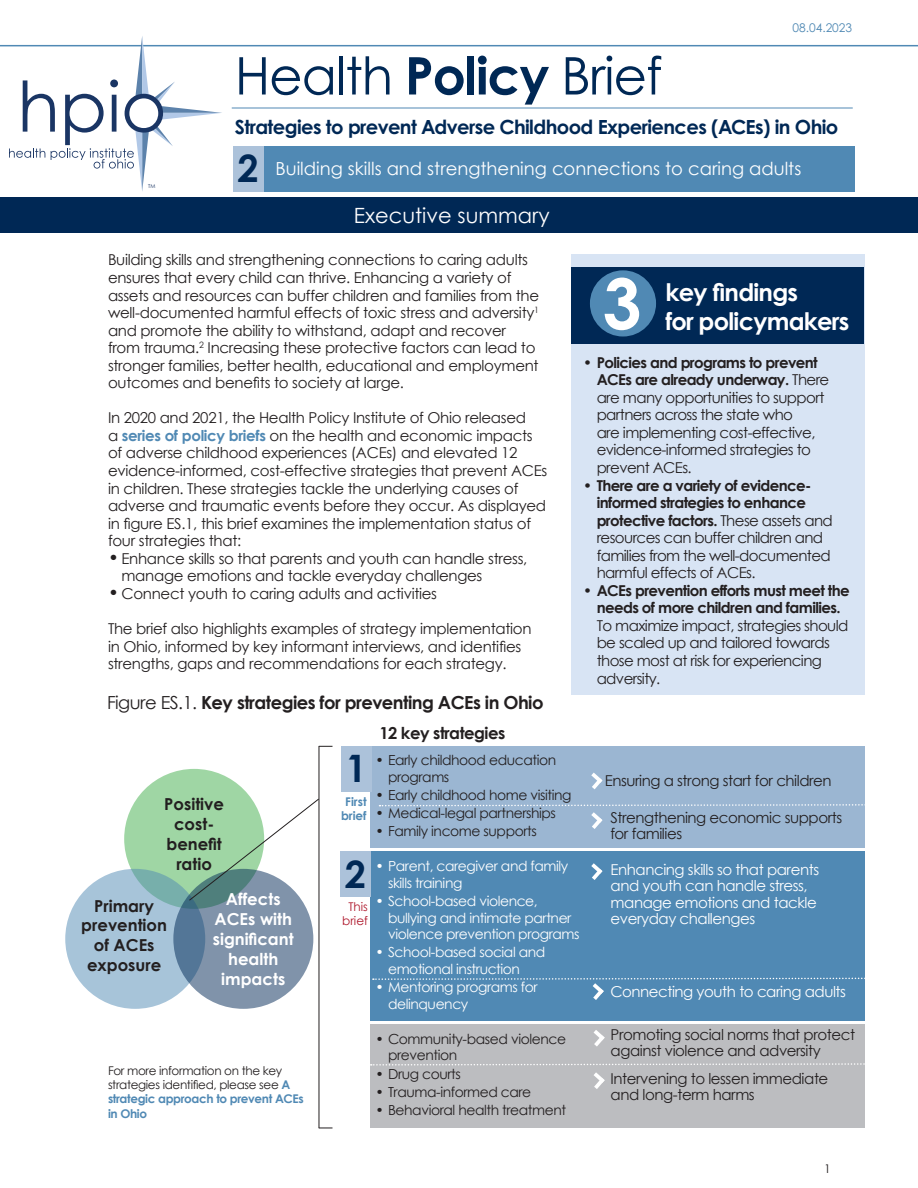
<style>
.page{position:relative;width:918px;height:1188px;background:#fff}
.page>*{position:absolute;margin:0;border:0;box-sizing:border-box;transform-origin:0 0}
.t1{font:700 69.9px "Century Gothic Pro";color:#fff}
.t2{font:51.9px "Century Gothic";letter-spacing:-.02em;color:#002855}
.t3{font:700 37.8px "Century Gothic";color:#002855}
.t4{font:700 24.15px/29px "Century Gothic Pro";letter-spacing:-.03em;color:#fff}
.t5{font:21px "Century Gothic";color:#fff}
.t6{font:700 19.5px "Century Gothic Pro";letter-spacing:-.03em;color:#002855}
.t7{font:18px "Century Gothic";color:#fff}
.t8{font:700 18px "Century Gothic";letter-spacing:-.03em;color:#231f20}
.t9{font:700 16.5px/19.8px "Century Gothic";color:#231f20;text-align:center}
.t10{font:700 16.5px/19.8px "Century Gothic";color:#fff;text-align:center}
.t11{font:700 16.5px "Century Gothic";letter-spacing:-.03em;color:#231f20}
.heading_1{font:15px/17.5px "Century Gothic";letter-spacing:-.02em;color:#231f20}
.heading_1-2{font:15px/17.5px "Century Gothic";letter-spacing:-.04em;color:#231f20}
.t12{font:15px/16.5px "Century Gothic";letter-spacing:-.03em;color:#fff}
.t13{font:13.95px/16.6px "Century Gothic";letter-spacing:-.03em;color:#231f20}
.t14{font:13.95px/16.6px "Century Gothic";letter-spacing:-.03em;color:#fff}
.t15{font:12px/14.4px "Century Gothic";letter-spacing:-.03em;color:#231f20}
.t16{font:12px "Century Gothic Pro";color:#5089b4}
.t17{font:700 12px/14.4px "Century Gothic";color:#5089b4;text-align:center}
.t18{font:12px/14.4px "Century Gothic";color:#ae172b;text-align:center}
.t19{font:12px "Century Gothic Pro";color:#231f20}
.t20{font:5.4px "Century Gothic";color:#1a3564}
.s1{font-weight:700}
.s2{font-weight:700;color:#5089b4}
.s3{font-size:18px}
.s4{font-weight:400}
</style>
<div class="page">
<div style="left:0;top:197px;width:918px;height:36px;background:#002855"></div>
<hr style="left:0;top:45px;width:918px;height:1px;background:#5089b4">
<svg style="left:9px;top:36px;width:213px;height:155px"></svg>
<hr style="left:232px;top:108px;width:621px;height:1px;background:#5089b4">
<div style="left:233px;top:146px;width:621px;height:46px;background:#5089b4"></div>
<div style="left:233px;top:146px;width:31px;height:46px;background:#acc2da"></div>
<div style="left:571px;top:254px;width:294px;height:441px;background:#d8e4f4"></div>
<div style="left:571px;top:267px;width:293px;height:77px;background:#002855"></div>
<div style="left:590px;top:270px;width:66px;height:67px;background:#5089b4;border-radius:50%"></div>
<div style="left:371px;top:851px;width:494px;height:169px;background:#5089b4"></div>
<div style="left:371px;top:1025px;width:494px;height:103px;background:#bcbdc0"></div>
<div style="left:370px;top:746px;width:495px;height:101px;background:#9bb6d2"></div>
<div style="left:124px;top:769px;width:140px;height:140px;background:#9fd6a4;border-radius:50%"></div>
<svg style="left:65px;top:869px;width:140px;height:140px;fill:#a7c4d9"></svg>
<svg style="left:173px;top:869px;width:140px;height:140px;fill:#8093aa"></svg>
<svg style="left:189px;top:799px;width:130px;height:102px"></svg>
<hr style="left:319px;top:746px;width:1px;height:382px;background:#231f20">
<svg style="left:319px;top:746px;width:14px;height:1px"></svg>
<svg style="left:373px;top:977px;width:492px;height:23px"></svg>
<svg style="left:593px;top:1030px;width:12px;height:17px"></svg>
<svg style="left:371px;top:1063px;width:494px;height:26px"></svg>
<svg style="left:591px;top:772px;width:12px;height:18px"></svg>
<svg style="left:591px;top:863px;width:12px;height:17px"></svg>
<div style="left:341px;top:746px;width:31px;height:46px;background:#acc2da"></div>
<div style="left:340px;top:851px;width:31px;height:46px;background:#acc2da"></div>
<svg style="left:380px;top:804px;width:485px;height:25px"></svg>
<svg style="left:319px;top:1128px;width:14px;height:1px"></svg>
<p class="t2" style="left:235px;top:39px;width:429px">Health <span class="s1">Policy</span> Brief</p>
<p class="t16" style="left:792px;top:21px;width:61px">08.04.2023</p>
<p class="t20" style="left:148px;top:183px;width:9px">TM</p>
<p class="t6" style="left:235px;top:115px;width:605px">Strategies to prevent Adverse Childhood Experiences (ACEs) in Ohio</p>
<p class="t3" style="left:238px;top:140px;width:23px">2</p>
<p class="t7" style="left:275px;top:156px;width:527px">Building skills and strengthening connections to caring adults</p>
<p class="t5" style="left:354px;top:201px;width:197px">Executive summary</p>
<p class="heading_1" style="left:108px;top:251px;width:433px">Building skills and strengthening connections to caring adults ensures that every child can thrive. Enhancing a variety of assets and resources can buffer children and families from the well-documented harmful effects of toxic stress and adversity<sup>1 </sup>and promote the ability to withstand, adapt and recover from trauma.<sup>2</sup> Increasing these protective factors can lead to stronger families, better health, educational and employment outcomes and benefits to society at large.</p>
<p class="heading_1" style="left:108px;top:409px;width:441px">In 2020 and 2021, the Health Policy Institute of Ohio released<br>a <span class="s2">series of policy briefs</span> on the health and economic impacts of adverse childhood experiences (ACEs) and elevated 12 evidence-informed, cost-effective strategies that prevent ACEs in children. These strategies tackle the underlying causes of adverse and traumatic events before they occur. As displayed in figure ES.1, this brief examines the implementation status of four strategies that:</p>
<p class="heading_1" style="left:122px;top:549px;width:407px;text-indent:-14px"><span class="s3">•</span> Enhance skills so that parents and youth can handle stress, manage emotions and tackle everyday challenges</p>
<p class="heading_1" style="left:108px;top:584px;width:331px"><span class="s3">•</span> Connect youth to caring adults and activities</p>
<p class="heading_1" style="left:108px;top:620px;width:425px">The brief also highlights examples of strategy implementation in Ohio, informed by key informant interviews, and identifies strengths, gaps and recommendations for each strategy.</p>
<p class="t8" style="left:107px;top:688px;width:438px"><span class="s4">Figure ES.1.</span> Key strategies for preventing ACEs in Ohio</p>
<p class="t11" style="left:379px;top:720px;width:128px">12 key strategies</p>
<p class="t1" style="left:603px;top:260px;width:41px">3</p>
<p class="t4" style="left:665px;top:277px;width:186px">key findings<br>for policymakers</p>
<p class="heading_1-2" style="left:597px;top:353px;width:234px;text-indent:-14px"><span class="s1">• Policies and programs to prevent<br>ACEs are already underway.</span> There are many opportunities to support partners across the state who<br>are implementing cost-effective, evidence-informed strategies to prevent ACEs.</p>
<p class="heading_1-2" style="left:597px;top:476px;width:238px;text-indent:-14px"><span class="s1">• There are a variety of evidence&shy;informed strategies to enhance protective factors.</span> These assets and resources can buffer children and families from the well-documented harmful effects of ACEs.</p>
<p class="heading_1-2" style="left:597px;top:581px;width:255px;text-indent:-14px"><span class="s1">• ACEs prevention efforts must meet the needs of more children and families.<br></span>To maximize impact, strategies should be scaled up and tailored towards those most at risk for experiencing adversity.</p>
<p class="t9" style="left:164px;top:794px;width:61px">Positive cost&shy;benefit ratio</p>
<p class="t10" style="left:213px;top:889px;width:82px">Affects<br>ACEs with significant health impacts</p>
<p class="t9" style="left:81px;top:895px;width:87px">Primary prevention of ACEs exposure</p>
<p class="t15" style="left:108px;top:1063px;width:197px">For more information on the key strategies identified, please see <span class="s2">A strategic approach to prevent ACEs in Ohio</span></p>
<p class="t3" style="left:346px;top:740px;width:23px">1</p>
<p class="t17" style="left:341px;top:794px;width:27px">First brief</p>
<p class="t3" style="left:345px;top:845px;width:23px">2</p>
<p class="t18" style="left:342px;top:899px;width:27px">This brief</p>
<p class="t13" style="left:388px;top:751px;width:170px;text-indent:-13px">• Early childhood education programs</p>
<p class="t13" style="left:376px;top:786px;width:198px">• Early childhood home visiting</p>
<p class="t13" style="left:376px;top:805px;width:182px">• Medical-legal partnerships</p>
<p class="t13" style="left:376px;top:823px;width:163px">• Family income supports</p>
<p class="t14" style="left:388px;top:858px;width:182px;text-indent:-13px">• Parent, caregiver and family skills training</p>
<p class="t14" style="left:388px;top:892px;width:193px;text-indent:-13px">• School-based violence, bullying and intimate partner violence prevention programs</p>
<p class="t14" style="left:388px;top:944px;width:159px;text-indent:-13px">• School-based social and emotional instruction</p>
<p class="t14" style="left:388px;top:979px;width:151px;text-indent:-13px">• Mentoring programs for delinquency</p>
<p class="t13" style="left:388px;top:1030px;width:179px;text-indent:-13px">• Community-based violence prevention</p>
<p class="t13" style="left:376px;top:1065px;width:87px">• Drug courts</p>
<p class="t13" style="left:376px;top:1083px;width:157px">• Trauma-informed care</p>
<p class="t13" style="left:376px;top:1101px;width:192px">• Behavioral health treatment</p>
<p class="heading_1" style="left:605px;top:772px;width:228px">Ensuring a strong start for children</p>
<p class="heading_1" style="left:610px;top:809px;width:233px;line-height:16.5px">Strengthening economic supports for families</p>
<p class="t12" style="left:611px;top:861px;width:210px">Enhancing skills so that parents and youth can handle stress, manage emotions and tackle everyday challenges</p>
<p class="t12" style="left:610px;top:983px;width:237px">Connecting youth to caring adults</p>
<p class="heading_1" style="left:611px;top:1026px;width:246px;line-height:16.5px">Promoting social norms that protect against violence and adversity</p>
<p class="heading_1" style="left:611px;top:1070px;width:219px;line-height:16.5px">Intervening to lessen immediate and long-term harms</p>
<p class="t19" style="left:824px;top:1162px;width:8px">1</p>
</div>
